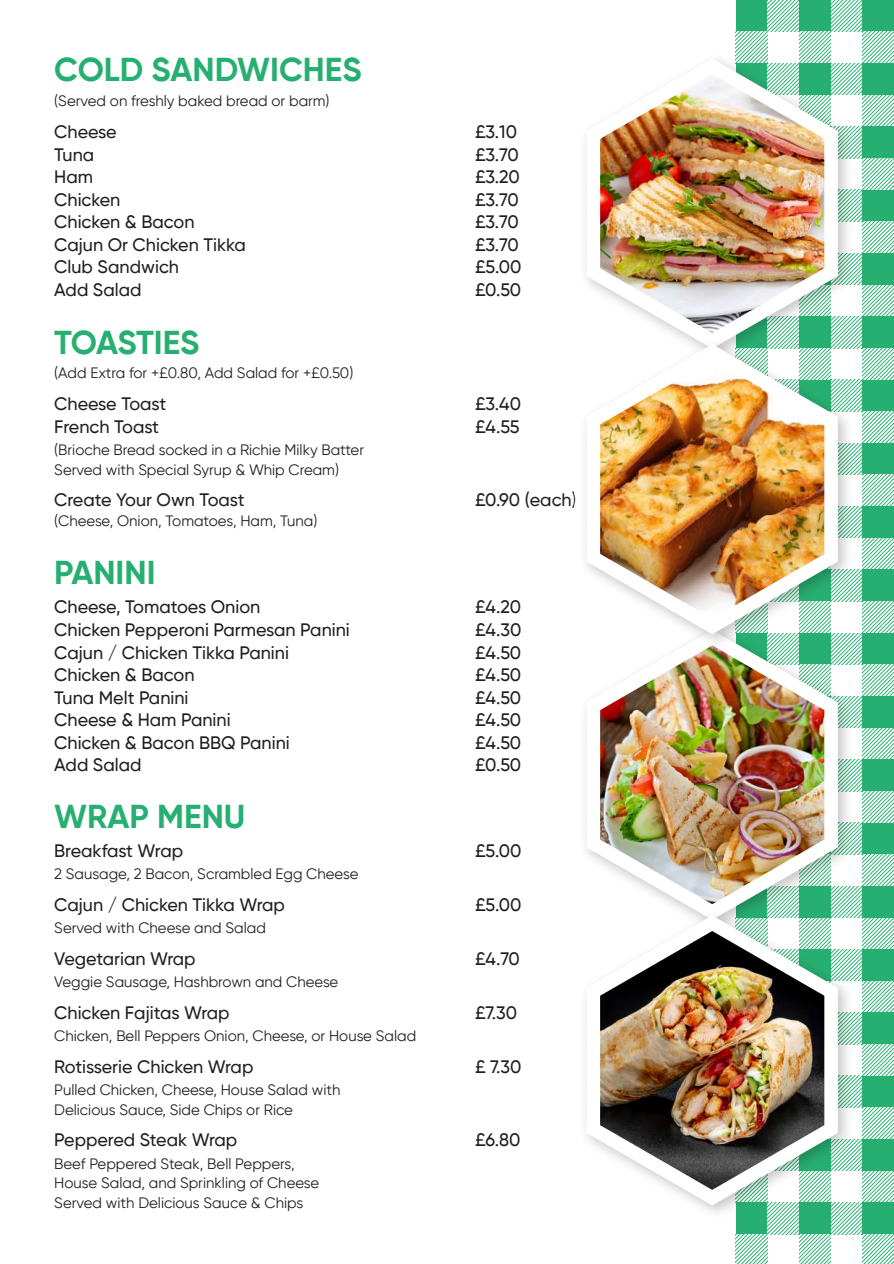
<style>
.page{position:relative;width:894px;height:1264px;background:#fff}
.page>*{position:absolute;margin:0;border:0;box-sizing:border-box;transform-origin:0 0}
.t1{font:700 33px "Gilroy";color:#27af71}
.t2{font:500 18px "Gilroy";color:#231f20}
.t3{font:15px/19.5px "Gilroy";color:#231f20}
</style>
<div class="page">
<svg style="left:735px;top:0;width:158px;height:1263px"></svg>
<img style="left:585px;top:46px;width:272px;height:286px">
<svg style="left:586px;top:58px;width:251px;height:274px"></svg>
<img style="left:585px;top:654px;width:272px;height:249px">
<svg style="left:586px;top:654px;width:251px;height:249px"></svg>
<img style="left:585px;top:903px;width:272px;height:322px">
<svg style="left:586px;top:915px;width:251px;height:290px"></svg>
<img style="left:600px;top:74px;width:224px;height:258px">
<img style="left:585px;top:332px;width:272px;height:322px">
<svg style="left:586px;top:344px;width:251px;height:290px"></svg>
<img style="left:600px;top:360px;width:224px;height:258px">
<img style="left:600px;top:645px;width:224px;height:259px">
<img style="left:600px;top:930px;width:224px;height:259px">
<h1 class="t1" style="left:54px;top:48px;width:309px">COLD SANDWICHES</h1>
<p class="t3" style="left:54px;top:90px;width:277px">(Served on freshly baked bread or barm)</p>
<p class="t2" style="left:54px;top:121px;width:64px">Cheese</p>
<p class="t2" style="left:475px;top:121px;width:43px">£3.10</p>
<p class="t2" style="left:54px;top:143px;width:41px">Tuna</p>
<p class="t2" style="left:475px;top:143px;width:45px">£3.70</p>
<p class="t2" style="left:54px;top:166px;width:40px">Ham</p>
<p class="t2" style="left:475px;top:166px;width:46px">£3.20</p>
<p class="t2" style="left:54px;top:188px;width:68px">Chicken</p>
<p class="t2" style="left:475px;top:188px;width:45px">£3.70</p>
<p class="t2" style="left:54px;top:211px;width:142px">Chicken &amp; Bacon</p>
<p class="t2" style="left:475px;top:211px;width:45px">£3.70</p>
<p class="t2" style="left:54px;top:233px;width:193px">Cajun Or Chicken Tikka</p>
<p class="t2" style="left:475px;top:233px;width:45px">£3.70</p>
<p class="t2" style="left:54px;top:256px;width:126px">Club Sandwich</p>
<p class="t2" style="left:475px;top:256px;width:48px">£5.00</p>
<p class="t2" style="left:54px;top:278px;width:89px">Add Salad</p>
<p class="t2" style="left:475px;top:278px;width:48px">£0.50</p>
<h1 class="t1" style="left:54px;top:322px;width:147px">TOASTIES</h1>
<p class="t3" style="left:54px;top:363px;width:300px">(Add Extra for +£0.80, Add Salad for +£0.50)</p>
<p class="t2" style="left:54px;top:393px;width:114px">Cheese Toast</p>
<p class="t2" style="left:475px;top:393px;width:47px">£3.40</p>
<p class="t2" style="left:54px;top:415px;width:106px">French Toast</p>
<p class="t2" style="left:475px;top:415px;width:46px">£4.55</p>
<p class="t3" style="left:54px;top:440px;width:311px">(Brioche Bread socked in a Richie Milky Batter<br>Served with Special Syrup &amp; Whip Cream)</p>
<p class="t2" style="left:54px;top:489px;width:192px">Create Your Own Toast</p>
<p class="t2" style="left:475px;top:489px;width:103px">£0.90 (each)</p>
<p class="t3" style="left:54px;top:510px;width:264px">(Cheese, Onion, Tomatoes, Ham, Tuna)</p>
<h1 class="t1" style="left:54px;top:552px;width:103px">PANINI</h1>
<p class="t2" style="left:54px;top:596px;width:207px">Cheese, Tomatoes Onion</p>
<p class="t2" style="left:475px;top:596px;width:47px">£4.20</p>
<p class="t2" style="left:54px;top:618px;width:297px">Chicken Pepperoni Parmesan Panini</p>
<p class="t2" style="left:475px;top:618px;width:48px">£4.30</p>
<p class="t2" style="left:54px;top:641px;width:236px">Cajun / Chicken Tikka Panini</p>
<p class="t2" style="left:475px;top:641px;width:48px">£4.50</p>
<p class="t2" style="left:54px;top:663px;width:142px">Chicken &amp; Bacon</p>
<p class="t2" style="left:475px;top:663px;width:48px">£4.50</p>
<p class="t2" style="left:54px;top:686px;width:136px">Tuna Melt Panini</p>
<p class="t2" style="left:475px;top:686px;width:48px">£4.50</p>
<p class="t2" style="left:54px;top:708px;width:178px">Cheese &amp; Ham Panini</p>
<p class="t2" style="left:475px;top:708px;width:48px">£4.50</p>
<p class="t2" style="left:54px;top:731px;width:237px">Chicken &amp; Bacon BBQ Panini</p>
<p class="t2" style="left:475px;top:731px;width:48px">£4.50</p>
<p class="t2" style="left:54px;top:753px;width:89px">Add Salad</p>
<p class="t2" style="left:475px;top:753px;width:48px">£0.50</p>
<h1 class="t1" style="left:54px;top:795px;width:193px">WRAP MENU</h1>
<p class="t2" style="left:54px;top:839px;width:130px">Breakfast Wrap</p>
<p class="t2" style="left:475px;top:839px;width:48px">£5.00</p>
<p class="t3" style="left:54px;top:864px;width:305px">2 Sausage, 2 Bacon, Scrambled Egg Cheese</p>
<p class="t2" style="left:54px;top:893px;width:232px">Cajun / Chicken Tikka Wrap</p>
<p class="t2" style="left:475px;top:893px;width:48px">£5.00</p>
<p class="t3" style="left:54px;top:918px;width:213px">Served with Cheese and Salad</p>
<p class="t2" style="left:54px;top:947px;width:143px">Vegetarian Wrap</p>
<p class="t2" style="left:475px;top:947px;width:46px">£4.70</p>
<p class="t3" style="left:54px;top:972px;width:285px">Veggie Sausage, Hashbrown and Cheese</p>
<p class="t2" style="left:54px;top:1001px;width:177px">Chicken Fajitas Wrap</p>
<p class="t2" style="left:475px;top:1001px;width:43px">£7.30</p>
<p class="t3" style="left:54px;top:1026px;width:363px">Chicken, Bell Peppers Onion, Cheese, or House Salad</p>
<p class="t2" style="left:54px;top:1055px;width:201px">Rotisserie Chicken Wrap</p>
<p class="t2" style="left:475px;top:1055px;width:48px">£ 7.30</p>
<p class="t3" style="left:54px;top:1080px;width:288px">Pulled Chicken, Cheese, House Salad with<br>Delicious Sauce, Side Chips or Rice</p>
<p class="t2" style="left:54px;top:1128px;width:184px">Peppered Steak Wrap</p>
<p class="t2" style="left:475px;top:1128px;width:47px">£6.80</p>
<p class="t3" style="left:54px;top:1153px;width:266px">Beef Peppered Steak, Bell Peppers,<br>House Salad, and Sprinkling of Cheese<br>Served with Delicious Sauce &amp; Chips</p>
</div>
